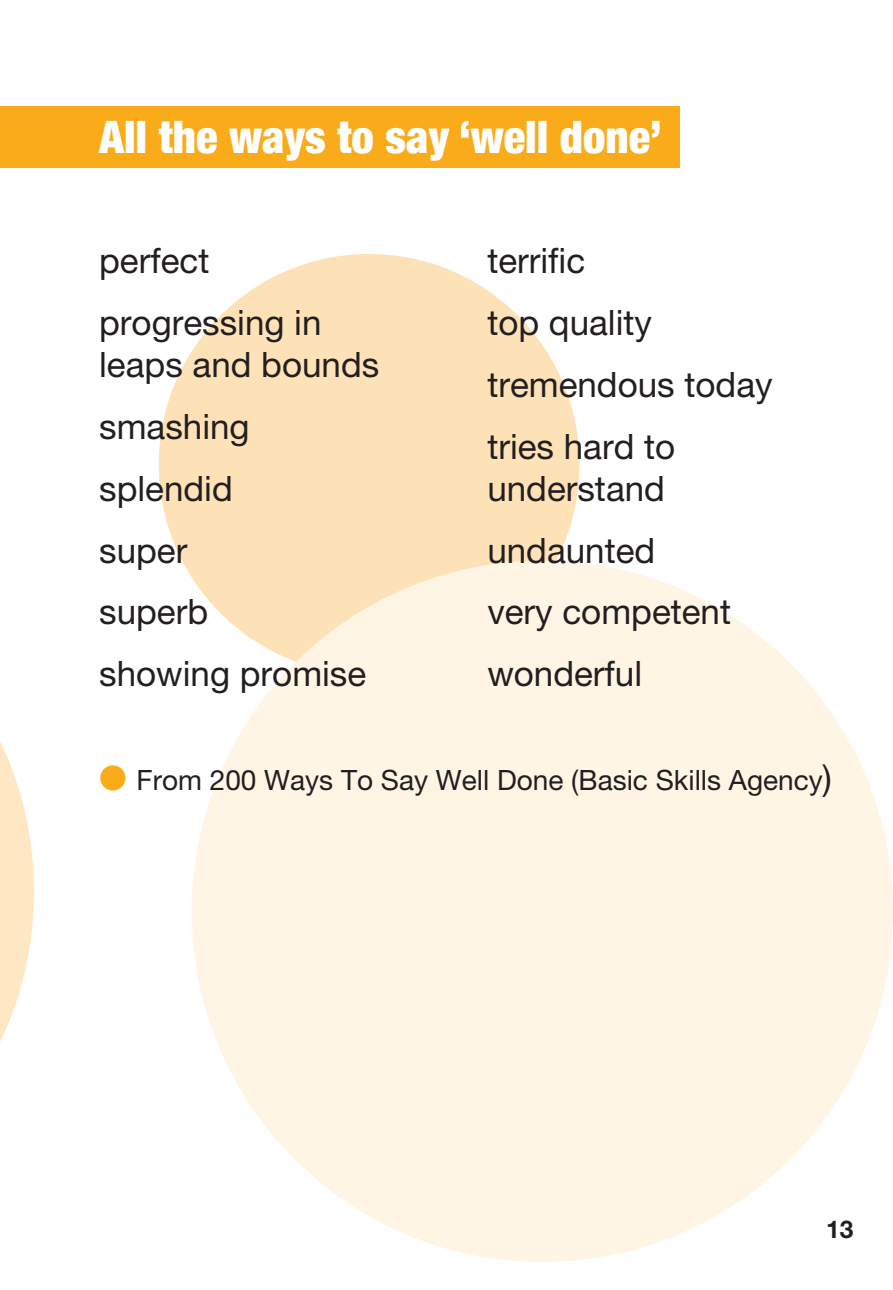
<style>
.page{position:relative;width:893px;height:1290px;background:#fff}
.page>*{position:absolute;margin:0;border:0;box-sizing:border-box;transform-origin:0 0}
.t1{font:900 condensed 44.8px "Helvetica Neue";color:#fff}
.t2{font:35px/61.9px "Helvetica Neue LT Pro";color:#231f20}
.t3{font:28px "Helvetica Neue LT Pro";color:#231f20}
.t4{font:700 24.5px "Helvetica Neue LT Pro";color:#231f20}
.s1{color:#faab1a}
.s2{font-size:35px}
</style>
<div class="page">
<svg style="left:0;top:741px;width:34px;height:301px"></svg>
<div style="left:159px;top:254px;width:420px;height:421px;background:#fee2b7;border-radius:50%"></div>
<div style="left:192px;top:561px;width:701px;height:701px;background:#fef5e5;border-radius:50%"></div>
<div style="left:0;top:107px;width:680px;height:61px;background:#faab1a"></div>
<p class="t1" style="left:99px;top:100px;width:564px">All the ways to say ‘well done’</p>
<p class="t2" style="left:99px;top:229px;width:224px">perfect progressing in</p>
<p class="t2" style="left:99px;top:333px;width:282px">leaps and bounds smashing splendid<br>super<br>superb<br>showing promise</p>
<p class="t2" style="left:487px;top:229px;width:287px">terrific<br>top quality tremendous today tries hard to</p>
<p class="t2" style="left:487px;top:457px;width:245px">understand undaunted<br>very competent wonderful</p>
<p class="t3" style="left:99px;top:763px;width:734px"><span class="s1">●</span> From 200 Ways To Say Well Done (Basic Skills Agency<span class="s2">)</span></p>
<p class="t4" style="left:826px;top:1214px;width:29px">13</p>
</div>
